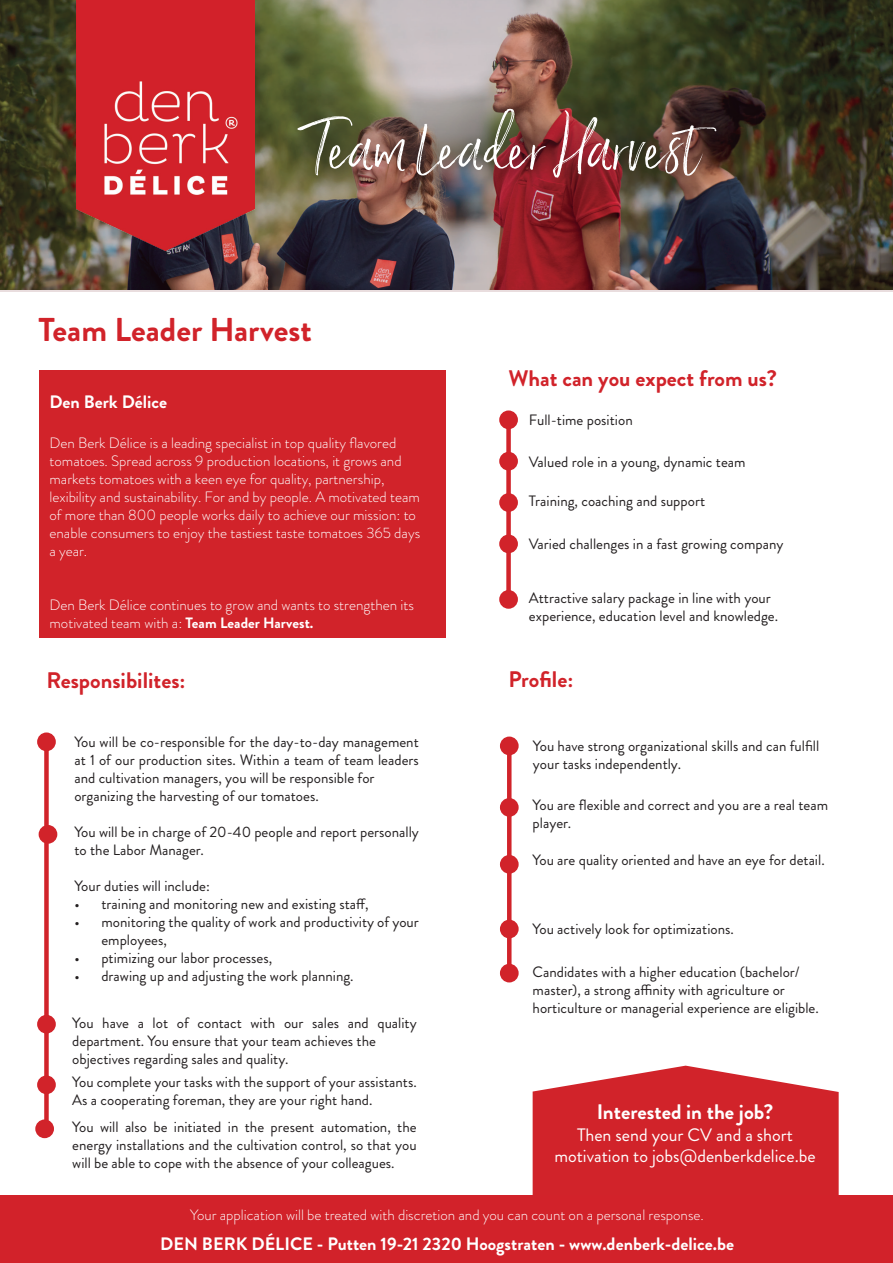
<style>
.page{position:relative;width:893px;height:1263px;background:#fff}
.page>*{position:absolute;margin:0;border:0;box-sizing:border-box;transform-origin:0 0}
.t1{font:63px "Saturday Script";color:#fff}
.t2{font:700 33px "Brandon Grotesque";color:#d1232a}
.t3{font:700 22.5px "Brandon Grotesque";color:#d1232a}
.t4{font:700 21px "Brandon Grotesque";color:#fff}
.t5{font:700 18px "Brandon Grotesque";color:#fff}
.t6{font:18px/21.6px "Brandon Grotesque";color:#fff;text-align:center}
.t7{font:15px/18px "Brandon Grotesque";color:#231f20}
.t8{font:300 15px/18px "Brandon Grotesque";color:#fff}
.s1{font-weight:700}
</style>
<div class="page">
<hr style="left:507px;top:738px;width:4px;height:241px;background:#d1232a">
<div style="left:500px;top:736px;width:19px;height:19px;background:#d1232a;border-radius:50%"></div>
<div style="left:500px;top:798px;width:19px;height:19px;background:#d1232a;border-radius:50%"></div>
<div style="left:500px;top:855px;width:19px;height:19px;background:#d1232a;border-radius:50%"></div>
<div style="left:500px;top:920px;width:19px;height:18px;background:#d1232a;border-radius:50%"></div>
<div style="left:500px;top:964px;width:19px;height:18px;background:#d1232a;border-radius:50%"></div>
<div style="left:44px;top:736px;width:5px;height:397px;background:#d1232a"></div>
<div style="left:37px;top:1015px;width:19px;height:18px;background:#d1232a;border-radius:50%"></div>
<div style="left:37px;top:732px;width:19px;height:19px;background:#d1232a;border-radius:50%"></div>
<div style="left:37px;top:1075px;width:19px;height:19px;background:#d1232a;border-radius:50%"></div>
<div style="left:39px;top:825px;width:18px;height:19px;background:#d1232a;border-radius:50%"></div>
<div style="left:35px;top:1119px;width:19px;height:19px;background:#d1232a;border-radius:50%"></div>
<svg style="left:533px;top:1066px;width:306px;height:130px;background:#d5383e"></svg>
<div style="left:0;top:1196px;width:893px;height:67px;background:#d2222a"></div>
<img style="left:0;top:0;width:893px;height:291px">
<div style="left:252px;top:64px;width:502px;height:155px;background:#231f20;opacity:.65"></div>
<img style="left:77px;top:1px;width:177px;height:250px">
<div style="left:39px;top:370px;width:406px;height:268px;background:#d1232a"></div>
<div style="left:506px;top:412px;width:5px;height:184px;background:#d1232a"></div>
<div style="left:499px;top:410px;width:19px;height:19px;background:#d1232a;border-radius:50%"></div>
<div style="left:499px;top:452px;width:19px;height:18px;background:#d1232a;border-radius:50%"></div>
<div style="left:499px;top:493px;width:19px;height:19px;background:#d1232a;border-radius:50%"></div>
<div style="left:499px;top:590px;width:19px;height:19px;background:#d1232a;border-radius:50%"></div>
<div style="left:499px;top:534px;width:19px;height:19px;background:#d1232a;border-radius:50%"></div>
<h1 class="t1" style="left:315px;top:108px;width:386px">Team Leader Harvest</h1>
<h2 class="t2" style="left:39px;top:306px;width:275px">Team Leader Harvest</h2>
<p class="t5" style="left:50px;top:389px;width:119px">Den Berk Délice</p>
<p class="t8" style="left:50px;top:434px;width:372px">Den Berk Délice is a leading specialist in top quality flavored tomatoes. Spread across 9 production locations, it grows and markets tomatoes with a keen eye for quality, partnership, lexibility and sustainability. For and by people. A motivated team of more than 800 people works daily to achieve our mission: to enable consumers to enjoy the tastiest taste tomatoes 365 days a year.</p>
<p class="t8" style="left:50px;top:596px;width:366px">Den Berk Délice continues to grow and wants to strengthen its motivated team with a: <span class="s1">Team Leader Harvest.</span></p>
<h3 class="t3" style="left:46px;top:665px;width:141px">Responsibilites:</h3>
<p class="t7" style="left:74px;top:733px;width:346px">You will be co-responsible for the day-to-day management at 1 of our production sites. Within a team of team leaders and cultivation managers, you will be responsible for organizing the harvesting of our tomatoes.</p>
<p class="t7" style="left:74px;top:823px;width:346px">You will be in charge of 20-40 people and report personally to the Labor Manager.</p>
<p class="t7" style="left:74px;top:877px;width:137px">Your duties will include:</p>
<p class="t7" style="left:74px;top:895px;width:296px">• training and monitoring new and existing staff,</p>
<p class="t7" style="left:101px;top:913px;width:319px;text-indent:-27px">• monitoring the quality of work and productivity of your employees,</p>
<p class="t7" style="left:74px;top:949px;width:199px">• ptimizing our labor processes,</p>
<p class="t7" style="left:74px;top:967px;width:281px">• drawing up and adjusting the work planning.</p>
<p class="t7" style="left:72px;top:1014px;width:346px">You have a lot of contact with our sales and quality department. You ensure that your team achieves the objectives regarding sales and quality.</p>
<p class="t7" style="left:72px;top:1073px;width:346px">You complete your tasks with the support of your assistants.<br>As a cooperating foreman, they are your right hand.</p>
<p class="t7" style="left:72px;top:1118px;width:346px;text-align:justify">You will also be initiated in the present automation, the energy installations and the cultivation control, so that you will be able to cope with the absence of your colleagues.</p>
<h3 class="t3" style="left:509px;top:363px;width:270px">What can you expect from us?</h3>
<p class="t7" style="left:529px;top:411px;width:105px">Full-time position</p>
<p class="t7" style="left:529px;top:453px;width:218px">Valued role in a young, dynamic team</p>
<p class="t7" style="left:529px;top:492px;width:178px">Training, coaching and support</p>
<p class="t7" style="left:529px;top:535px;width:256px">Varied challenges in a fast growing company</p>
<p class="t7" style="left:529px;top:589px;width:251px">Attractive salary package in line with your experience, education level and knowledge.</p>
<h3 class="t3" style="left:509px;top:664px;width:66px">Profile:</h3>
<p class="t7" style="left:533px;top:737px;width:288px">You have strong organizational skills and can fulfill your tasks independently.</p>
<p class="t7" style="left:533px;top:796px;width:297px">You are flexible and correct and you are a real team player.</p>
<p class="t7" style="left:533px;top:851px;width:294px">You are quality oriented and have an eye for detail.</p>
<p class="t7" style="left:533px;top:920px;width:203px">You actively look for optimizations.</p>
<p class="t7" style="left:533px;top:963px;width:288px">Candidates with a higher education (bachelor/ master), a strong affinity with agriculture or horticulture or managerial experience are eligible.</p>
<h3 class="t4" style="left:597px;top:1097px;width:178px">Interested in the job?</h3>
<p class="t6" style="left:554px;top:1124px;width:263px">Then send your CV and a short motivation to jobs@denberkdelice.be</p>
<p class="t8" style="left:190px;top:1206px;width:515px">Your application will be treated with discretion and you can count on a personal response.</p>
<p class="t5" style="left:160px;top:1231px;width:575px">DEN BERK DÉLICE - Putten 19-21 2320 Hoogstraten - www.denberk-delice.be</p>
</div>
